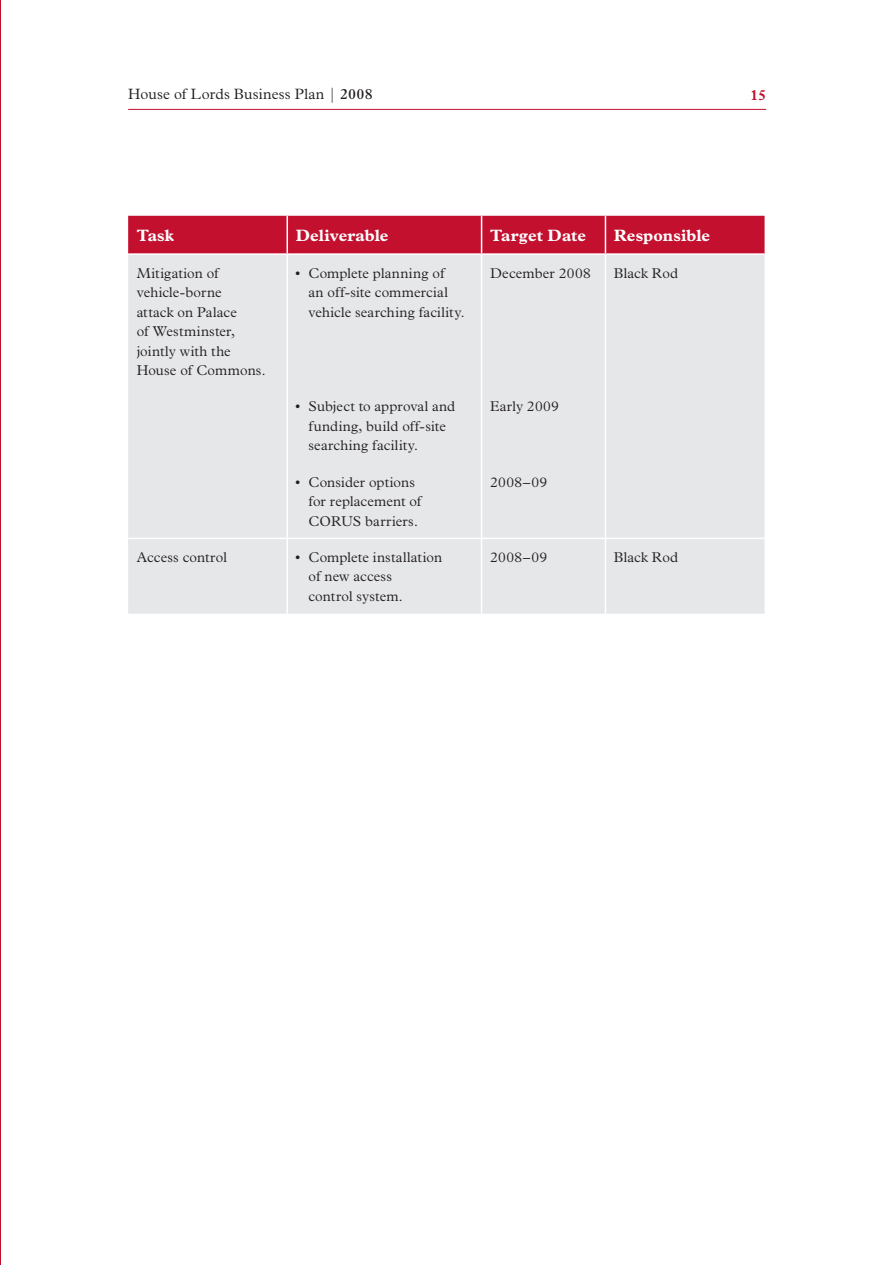
<style>
.page{position:relative;width:893px;height:1265px;background:#fff}
.page>*{position:absolute;margin:0;border:0;box-sizing:border-box;transform-origin:0 0}
.t1{font:700 16.5px "Plantin";letter-spacing:.005em;color:#fff}
.t2{font:300 15px "Plantin";letter-spacing:.01em;color:#231f20}
.t3{font:700 15px "Plantin";color:#c3102f}
.t4{font:300 14.25px/19.5px "Plantin";letter-spacing:.01em;color:#231f20}
.s1{font-weight:600}
</style>
<div class="page">
<hr style="left:0;top:0;width:1px;height:1264px;background:#c3102f">
<hr style="left:128px;top:109px;width:638px;height:1px;background:#c3102f">
<div style="left:128px;top:216px;width:636px;height:37px;background:#c3102f"></div>
<div style="left:128px;top:255px;width:636px;height:358px;background:#e6e7e9"></div>
<hr style="left:286px;top:216px;width:2px;height:37px;background:#fff">
<hr style="left:481px;top:216px;width:1px;height:37px;background:#fff">
<hr style="left:605px;top:216px;width:1px;height:37px;background:#fff">
<hr style="left:286px;top:539px;width:2px;height:74px;background:#fff">
<hr style="left:481px;top:539px;width:1px;height:74px;background:#fff">
<hr style="left:605px;top:539px;width:1px;height:74px;background:#fff">
<hr style="left:286px;top:255px;width:2px;height:133px;background:#fff">
<hr style="left:481px;top:255px;width:1px;height:133px;background:#fff">
<hr style="left:605px;top:255px;width:1px;height:133px;background:#fff">
<hr style="left:286px;top:388px;width:2px;height:75px;background:#fff">
<hr style="left:481px;top:388px;width:1px;height:75px;background:#fff">
<hr style="left:605px;top:388px;width:1px;height:75px;background:#fff">
<hr style="left:286px;top:463px;width:2px;height:74px;background:#fff">
<hr style="left:481px;top:463px;width:1px;height:74px;background:#fff">
<hr style="left:605px;top:463px;width:1px;height:74px;background:#fff">
<hr style="left:128px;top:537px;width:636px;height:2px;background:#fff">
<p class="t2" style="left:128px;top:86px;width:246px">House of Lords Business Plan | <span class="s1">2008</span></p>
<p class="t3" style="left:751px;top:86px;width:15px">15</p>
<p class="t1" style="left:137px;top:226px;width:39px">Task</p>
<p class="t1" style="left:296px;top:226px;width:94px">Deliverable</p>
<p class="t1" style="left:490px;top:226px;width:98px">Target Date</p>
<p class="t1" style="left:614px;top:226px;width:98px">Responsible</p>
<p class="t4" style="left:137px;top:263px;width:130px">Mitigation of vehicle-borne<br>attack on Palace<br>of Westminster, jointly with the<br>House of Commons.</p>
<p class="t4" style="left:308px;top:263px;width:158px">Complete planning of<br>an off-site commercial vehicle searching facility.</p>
<p class="t4" style="left:296px;top:263px;width:6px">•</p>
<p class="t4" style="left:490px;top:263px;width:102px">December 2008</p>
<p class="t4" style="left:614px;top:263px;width:66px">Black Rod</p>
<p class="t4" style="left:296px;top:397px;width:6px">•</p>
<p class="t4" style="left:490px;top:397px;width:70px">Early 2009</p>
<p class="t4" style="left:308px;top:397px;width:148px">Subject to approval and funding, build off-site searching facility.</p>
<p class="t4" style="left:308px;top:472px;width:115px">Consider options for replacement of<br>CORUS barriers.</p>
<p class="t4" style="left:296px;top:472px;width:6px">•</p>
<p class="t4" style="left:490px;top:472px;width:59px">2008–09</p>
<p class="t4" style="left:296px;top:547px;width:6px">•</p>
<p class="t4" style="left:490px;top:547px;width:59px">2008–09</p>
<p class="t4" style="left:614px;top:547px;width:66px">Black Rod</p>
<p class="t4" style="left:137px;top:547px;width:92px">Access control</p>
<p class="t4" style="left:308px;top:547px;width:135px">Complete installation of new access<br>control system.</p>
</div>
